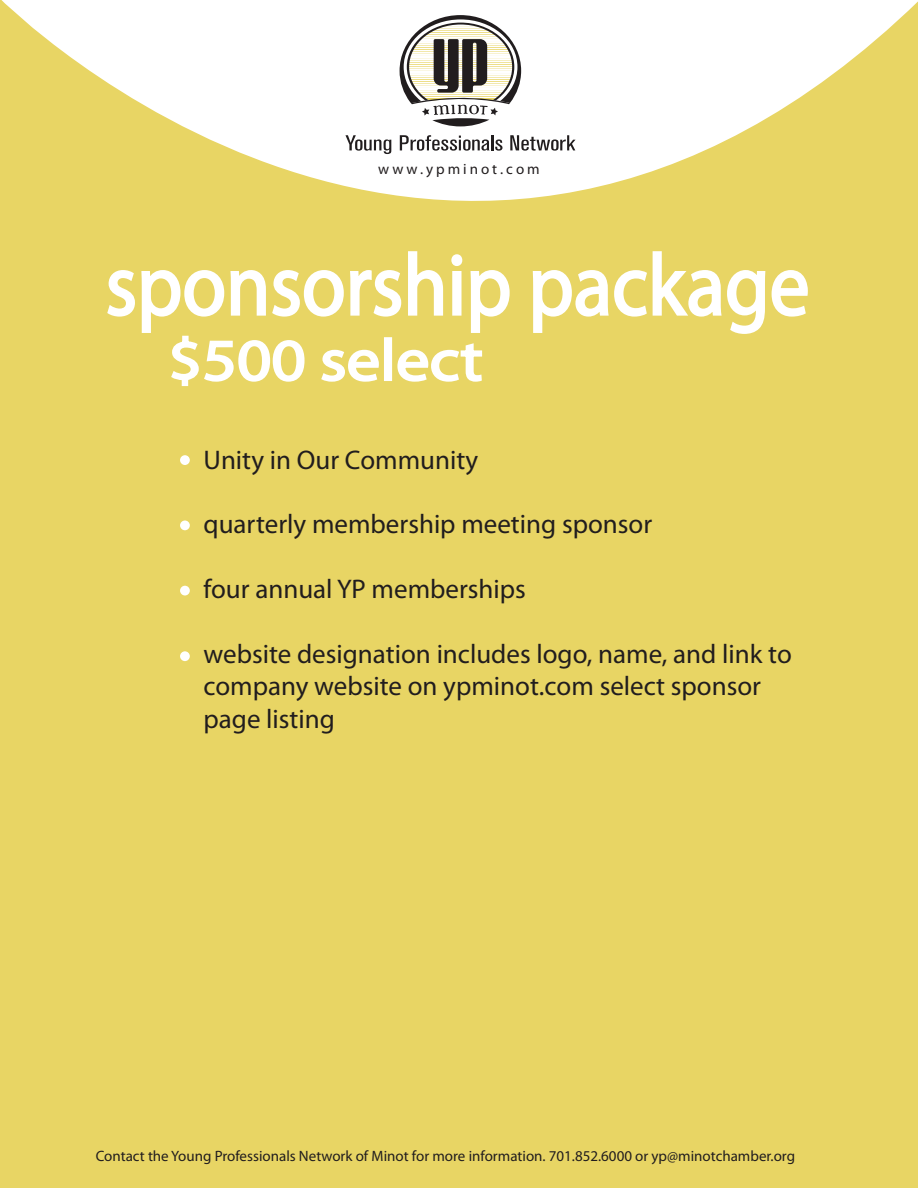
<style>
.page{position:relative;width:918px;height:1188px;background:#e8d564}
.page>*{position:absolute;margin:0;border:0;box-sizing:border-box;transform-origin:0 0}
.t1{font:87.6px "Akzidenz Grotesk BE Bold";color:#fff;scale:.91 1}
.t2{font:58.65px "Akzidenz Grotesk BE Bold";color:#fff;scale:1.14 1}
.t3{font:27px/32.4px "Akzidenz Grotesk BE Bold";color:#211d1e}
.t4{font:15px "Adobe Garamond";color:#211d1e}
.t5{font:15px "Akzidenz Grotesk BE";letter-spacing:.2em;color:#211d1e}
</style>
<div class="page">
<svg style="left:1px;top:0;width:917px;height:201px;fill:#fff"></svg>
<svg style="left:400px;top:15px;width:121px;height:111px"></svg>
<svg style="left:345px;top:135px;width:46px;height:19px"></svg>
<svg style="left:400px;top:135px;width:103px;height:16px"></svg>
<svg style="left:510px;top:135px;width:66px;height:16px"></svg>
<svg style="left:107px;top:251px;width:701px;height:83px"></svg>
<div style="left:180px;top:455px;width:10px;height:10px;background:#fff;border-radius:50%"></div>
<div style="left:180px;top:521px;width:10px;height:9px;background:#fff;border-radius:50%"></div>
<div style="left:180px;top:586px;width:10px;height:10px;background:#fff;border-radius:50%"></div>
<div style="left:180px;top:651px;width:10px;height:10px;background:#fff;border-radius:50%"></div>
<svg style="left:171px;top:335px;width:312px;height:52px"></svg>
<p class="t5" style="left:378px;top:160px;width:163px">www.ypminot.com</p>
<h1 class="t1" style="left:106px;top:252px;width:775px">sponsorship package</h1>
<h2 class="t2" style="left:168px;top:338px;width:277px">$500 select</h2>
<p class="t3" style="left:204px;top:445px;width:276px">Unity in Our Community</p>
<p class="t3" style="left:204px;top:510px;width:450px">quarterly membership meeting sponsor</p>
<p class="t3" style="left:204px;top:575px;width:324px">four annual YP memberships</p>
<p class="t3" style="left:204px;top:639px;width:590px">website designation includes logo, name, and link to company website on ypminot.com select sponsor page listing</p>
<p class="t4" style="left:96px;top:1150px;width:701px">Contact the Young Professionals Network of Minot for more information. 701.852.6000 or yp@minotchamber.org</p>
</div>
